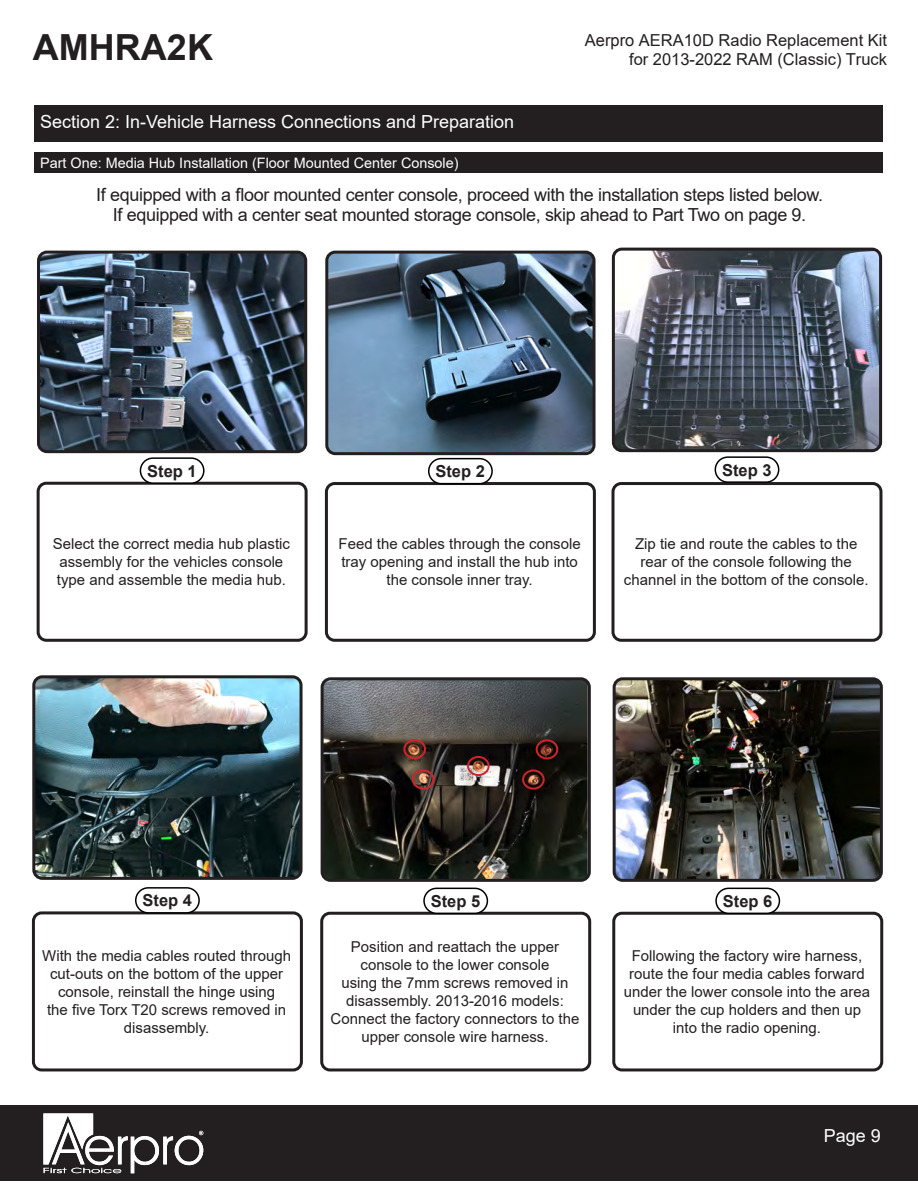
<style>
.page{position:relative;width:918px;height:1188px;background:#fff}
.page>*{position:absolute;margin:0;border:0;box-sizing:border-box;transform-origin:0 0}
.t1{font:700 36px "Arial";color:#231f20}
.t2{font:18px "Arial";letter-spacing:-.02em;color:#231f20}
.t3{font:18px "Arial";color:#fff}
.t4{font:16.5px "Arial";color:#231f20}
.t5{font:700 16.5px "Arial";color:#231f20}
.Body_text{font:15px/18px "Arial";color:#231f20;text-align:center}
.t6{font:14.4px "Arial";color:#fff}
</style>
<div class="page">
<div style="left:0;top:1106px;width:918px;height:75px;background:#231f20"></div>
<div style="left:34px;top:105px;width:849px;height:37px;background:#231f20"></div>
<div style="left:34px;top:153px;width:849px;height:20px;background:#231f20"></div>
<img style="left:40px;top:252px;width:266px;height:200px">
<div style="left:37px;top:251px;width:270px;height:202px;border:3px solid #231f20;border-radius:9px"></div>
<img style="left:36px;top:679px;width:263px;height:197px">
<div style="left:32px;top:675px;width:271px;height:205px;border:3px solid #231f20;border-radius:9px"></div>
<div style="left:37px;top:482px;width:271px;height:160px;border:3px solid #231f20;border-radius:8px"></div>
<div style="left:32px;top:911px;width:271px;height:160px;border:3px solid #231f20;border-radius:8px"></div>
<div style="left:140px;top:457px;width:65px;height:27px;border:2px solid #000;border-radius:12px"></div>
<div style="left:135px;top:887px;width:65px;height:27px;border:2px solid #000;border-radius:12px"></div>
<img style="left:329px;top:255px;width:263px;height:196px">
<div style="left:325px;top:251px;width:271px;height:204px;border:3px solid #231f20;border-radius:9px"></div>
<img style="left:325px;top:681px;width:262px;height:197px">
<div style="left:321px;top:677px;width:270px;height:205px;border:3px solid #231f20;border-radius:9px"></div>
<img style="left:617px;top:681px;width:262px;height:197px">
<div style="left:613px;top:677px;width:270px;height:205px;border:3px solid #231f20;border-radius:9px"></div>
<div style="left:325px;top:482px;width:271px;height:160px;border:3px solid #231f20;border-radius:8px"></div>
<div style="left:320px;top:912px;width:271px;height:159px;border:3px solid #231f20;border-radius:8px"></div>
<div style="left:612px;top:912px;width:271px;height:159px;border:3px solid #231f20;border-radius:8px"></div>
<div style="left:428px;top:458px;width:65px;height:26px;border:2px solid #000;border-radius:12px"></div>
<div style="left:423px;top:888px;width:65px;height:26px;border:2px solid #000;border-radius:12px"></div>
<div style="left:715px;top:888px;width:65px;height:26px;border:2px solid #000;border-radius:12px"></div>
<img style="left:613px;top:249px;width:268px;height:199px">
<div style="left:612px;top:248px;width:270px;height:204px;border:3px solid #231f20;border-radius:9px"></div>
<div style="left:612px;top:482px;width:270px;height:160px;border:3px solid #231f20;border-radius:8px"></div>
<div style="left:715px;top:456px;width:64px;height:27px;border:2px solid #000;border-radius:12px"></div>
<div style="left:403px;top:739px;width:23px;height:20px;border:2px solid #d1232a;border-radius:50%"></div>
<div style="left:467px;top:756px;width:23px;height:20px;border:2px solid #d1232a;border-radius:50%"></div>
<div style="left:412px;top:770px;width:23px;height:20px;border:2px solid #d1232a;border-radius:50%"></div>
<div style="left:522px;top:770px;width:23px;height:20px;border:2px solid #d1232a;border-radius:50%"></div>
<div style="left:536px;top:739px;width:22px;height:20px;border:2px solid #d1232a;border-radius:50%"></div>
<svg style="left:43px;top:1113px;width:160px;height:60px"></svg>
<h1 class="t1" style="left:33px;top:23px;width:181px">AMHRA2K</h1>
<p class="t4" style="left:585px;top:29px;width:304px">Aerpro AERA10D Radio Replacement Kit</p>
<p class="t4" style="left:629px;top:48px;width:259px">for 2013-2022 RAM (Classic) Truck</p>
<p class="t3" style="left:40px;top:110px;width:476px">Section 2: In-Vehicle Harness Connections and Preparation</p>
<p class="t6" style="left:40px;top:153px;width:420px">Part One: Media Hub Installation (Floor Mounted Center Console)</p>
<p class="t2" style="left:96px;top:183px;width:728px">If equipped with a floor mounted center console, proceed with the installation steps listed below.</p>
<p class="t2" style="left:113px;top:202px;width:695px">If equipped with a center seat mounted storage console, skip ahead to Part Two on page 9.</p>
<p class="t5" style="left:147px;top:460px;width:51px">Step 1</p>
<p class="Body_text" style="left:53px;top:535px;width:239px;text-align:left">Select the correct media hub plastic assembly for the vehicles console type and assemble the media hub.</p>
<p class="t5" style="left:435px;top:461px;width:51px">Step 2</p>
<p class="Body_text" style="left:339px;top:535px;width:244px">Feed the cables through the console tray opening and install the hub into the console inner tray.</p>
<p class="t5" style="left:722px;top:459px;width:51px">Step 3</p>
<p class="Body_text" style="left:624px;top:535px;width:246px">Zip tie and route the cables to the rear of the console following the channel in the bottom of the console.</p>
<p class="t5" style="left:143px;top:890px;width:51px">Step 4</p>
<p class="Body_text" style="left:42px;top:947px;width:250px">With the media cables routed through cut-outs on the bottom of the upper console, reinstall the hinge using<br>the five Torx T20 screws removed in disassembly.</p>
<p class="t5" style="left:431px;top:890px;width:51px">Step 5</p>
<p class="t5" style="left:723px;top:890px;width:51px">Step 6</p>
<p class="Body_text" style="left:331px;top:938px;width:250px">Position and reattach the upper console to the lower console<br>using the 7mm screws removed in disassembly. 2013-2016 models:<br>Connect the factory connectors to the upper console wire harness.</p>
<p class="Body_text" style="left:624px;top:947px;width:248px">Following the factory wire harness, route the four media cables forward under the lower console into the area under the cup holders and then up into the radio opening.</p>
<p class="t3" style="left:824px;top:1123px;width:59px">Page 9</p>
</div>
